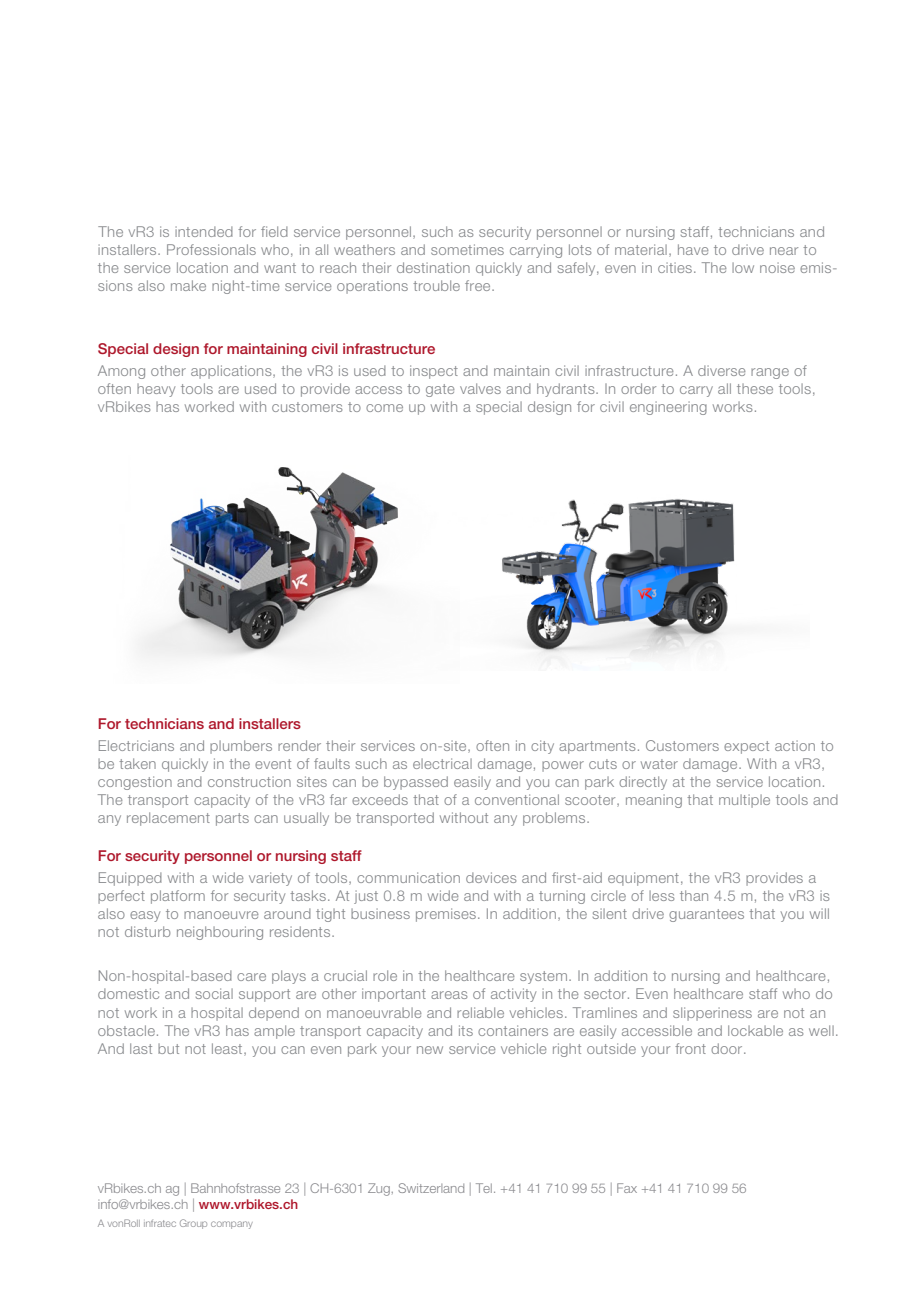
<style>
.page{position:relative;width:919px;height:1289px;background:#fff}
.page>*{position:absolute;margin:0;border:0;box-sizing:border-box;transform-origin:0 0}
.t1{font:300 15px/18px "Helvetica Neue";letter-spacing:.025em;color:#87898c}
.t2{font:500 15px "Helvetica Neue";color:#ae172b}
.t3{font:300 13.5px/16.2px "Helvetica Neue";color:#8a8a8e}
.t4{font:300 10.5px "Helvetica Neue";color:#8a8a8e}
.s1{font-weight:500;color:#ae172b}
</style>
<div class="page">
<img style="left:137px;top:467px;width:261px;height:191px">
<img style="left:502px;top:498px;width:243px;height:168px">
<p class="t1" style="left:98px;top:222px;width:741px">The vR3 is intended for field service personnel, such as security personnel or nursing staff, technicians and installers. Professionals who, in all weathers and sometimes carrying lots of material, have to drive near to the service location and want to reach their destination quickly and safely, even in cities. The low noise emis&shy;sions also make night-time service operations trouble free.</p>
<p class="t2" style="left:98px;top:340px;width:339px">Special design for maintaining civil infrastructure</p>
<p class="t1" style="left:98px;top:361px;width:719px">Among other applications, the vR3 is used to inspect and maintain civil infrastructure. A diverse range of often heavy tools are used to provide access to gate valves and hydrants. In order to carry all these tools, vRbikes has worked with customers to come up with a special design for civil engineering works.</p>
<p class="t2" style="left:98px;top:715px;width:204px">For technicians and installers</p>
<p class="t1" style="left:98px;top:736px;width:742px">Electricians and plumbers render their services on-site, often in city apartments. Customers expect action to be taken quickly in the event of faults such as electrical damage, power cuts or water damage. With a vR3, congestion and construction sites can be bypassed easily and you can park directly at the service location.<br>The transport capacity of the vR3 far exceeds that of a conventional scooter, meaning that multiple tools and any replacement parts can usually be transported without any problems.</p>
<p class="t2" style="left:98px;top:846px;width:265px">For security personnel or nursing staff</p>
<p class="t1" style="left:98px;top:868px;width:733px">Equipped with a wide variety of tools, communication devices and first-aid equipment, the vR3 provides a perfect platform for security tasks. At just 0.8 m wide and with a turning circle of less than 4.5 m, the vR3 is also easy to manoeuvre around tight business premises. In addition, the silent drive guarantees that you will not disturb neighbouring residents.</p>
<p class="t1" style="left:98px;top:966px;width:742px">Non-hospital-based care plays a crucial role in the healthcare system. In addition to nursing and healthcare, domestic and social support are other important areas of activity in the sector. Even healthcare staff who do not work in a hospital depend on manoeuvrable and reliable vehicles. Tramlines and slipperiness are not an obstacle. The vR3 has ample transport capacity and its containers are easily accessible and lockable as well.<br>And last but not least, you can even park your new service vehicle right outside your front door.</p>
<p class="t3" style="left:98px;top:1179px;width:650px">vRbikes.ch ag | Bahnhofstrasse 23 | CH-6301 Zug, Switzerland | Tel. +41 41 710 99 55 | Fax +41 41 710 99 56 info@vrbikes.ch | <span class="s1">www.vrbikes.ch</span></p>
<p class="t4" style="left:98px;top:1216px;width:157px">A vonRoll infratec Group company</p>
</div>
